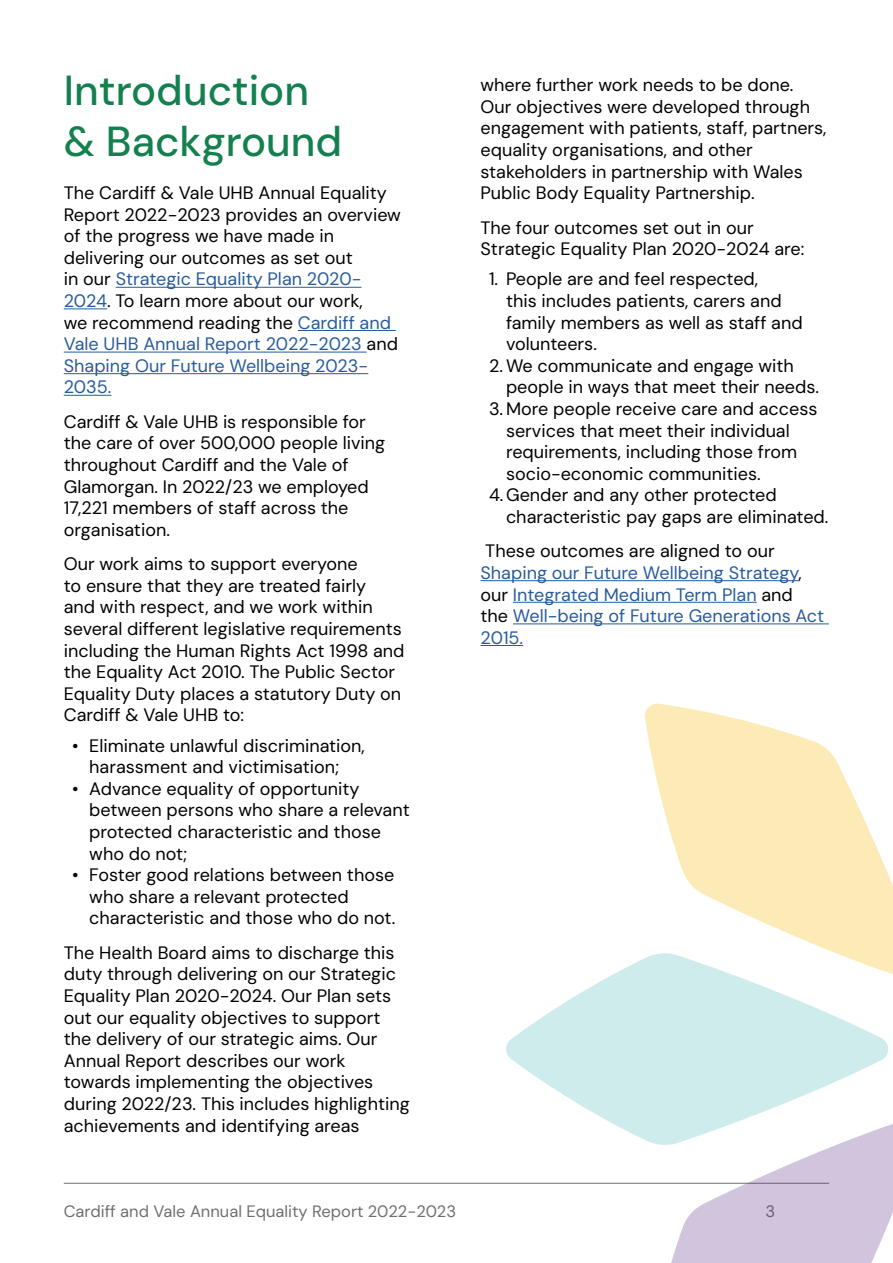
<style>
.page{position:relative;width:893px;height:1263px;background:#fff}
.page>*{position:absolute;margin:0;border:0;box-sizing:border-box;transform-origin:0 0}
.t1{font:500 42px/50.4px "DM Sans";color:#14804f}
.t2{font:18px/21.6px "DM Sans";color:#000}
.t3{font:18px/21.6px "DM Sans";color:#275b9b}
.t4{font:16.5px "DM Sans";color:#706f6f}
.s1{color:#275b9b}
.s2{color:#000}
</style>
<div class="page">
<hr style="left:64px;top:1183px;width:765px;height:1px;background:#706f6f">
<hr style="left:116px;top:287px;width:245px;height:1px;background:#275b9b">
<hr style="left:64px;top:308px;width:43px;height:1px;background:#275b9b">
<hr style="left:298px;top:330px;width:98px;height:1px;background:#275b9b">
<hr style="left:64px;top:352px;width:303px;height:1px;background:#275b9b">
<hr style="left:64px;top:373px;width:304px;height:1px;background:#275b9b">
<hr style="left:64px;top:395px;width:47px;height:1px;background:#275b9b">
<hr style="left:480px;top:580px;width:318px;height:1px;background:#275b9b">
<hr style="left:513px;top:602px;width:244px;height:1px;background:#275b9b">
<hr style="left:513px;top:623px;width:316px;height:1px;background:#275b9b">
<hr style="left:480px;top:645px;width:43px;height:1px;background:#275b9b">
<svg style="left:506px;top:959px;width:382px;height:181px;fill:#cfecec"></svg>
<svg style="left:644px;top:703px;width:249px;height:279px;fill:#fdebb7"></svg>
<svg style="left:644px;top:1116px;width:249px;height:147px"></svg>
<h1 class="t1" style="left:64px;top:65px;width:280px">Introduction &amp; Background</h1>
<p class="t2" style="left:64px;top:182px;width:339px">The Cardiff &amp; Vale UHB Annual Equality<br>Report 2022-2023 provides an overview of the progress we have made in delivering our outcomes as set out<br>in our <span class="s1">Strategic Equality Plan 2020-<br>2024</span>. To learn more about our work,<br>we recommend reading the <span class="s1">Cardiff and<br>Vale UHB Annual Report 2022-2023</span> and<br><span class="s1">Shaping Our Future Wellbeing 2023-<br>2035.</span></p>
<p class="t2" style="left:64px;top:411px;width:323px">Cardiff &amp; Vale UHB is responsible for the care of over 500,000 people living throughout Cardiff and the Vale of<br>Glamorgan. In 2022/23 we employed<br>17,221 members of staff across the organisation.</p>
<p class="t2" style="left:64px;top:553px;width:342px">Our work aims to support everyone<br>to ensure that they are treated fairly<br>and with respect, and we work within several different legislative requirements including the Human Rights Act 1998 and the Equality Act 2010. The Public Sector Equality Duty places a statutory Duty on Cardiff &amp; Vale UHB to:</p>
<p class="t2" style="left:72px;top:734px;width:294px;text-align:center">• Eliminate unlawful discrimination, harassment and victimisation;</p>
<p class="t2" style="left:89px;top:778px;width:322px;text-indent:-17px">• Advance equality of opportunity between persons who share a relevant protected characteristic and those who do not;</p>
<p class="t2" style="left:89px;top:864px;width:307px;text-indent:-17px">• Foster good relations between those who share a relevant protected characteristic and those who do not.</p>
<p class="t2" style="left:64px;top:941px;width:347px">The Health Board aims to discharge this duty through delivering on our Strategic Equality Plan 2020-2024. Our Plan sets out our equality objectives to support the delivery of our strategic aims. Our Annual Report describes our work towards implementing the objectives during 2022/23. This includes highlighting achievements and identifying areas</p>
<p class="t2" style="left:480px;top:74px;width:348px">where further work needs to be done.<br>Our objectives were developed through engagement with patients, staff, partners, equality organisations, and other stakeholders in partnership with Wales Public Body Equality Partnership.</p>
<p class="t2" style="left:480px;top:216px;width:325px">The four outcomes set out in our<br>Strategic Equality Plan 2020-2024 are:</p>
<p class="t2" style="left:506px;top:268px;width:298px;text-indent:-17px">1. People are and feel respected,<br>this includes patients, carers and family members as well as staff and volunteers.</p>
<p class="t2" style="left:506px;top:354px;width:315px;text-indent:-17px">2. We communicate and engage with people in ways that meet their needs.</p>
<p class="t2" style="left:489px;top:398px;width:330px">3. More people receive care and access</p>
<p class="t2" style="left:506px;top:419px;width:285px">services that meet their individual</p>
<p class="t2" style="left:506px;top:441px;width:293px">requirements, including those from</p>
<p class="t2" style="left:506px;top:462px;width:256px">socio-economic communities.</p>
<p class="t2" style="left:489px;top:484px;width:289px">4.Gender and any other protected</p>
<p class="t2" style="left:506px;top:506px;width:324px">characteristic pay gaps are eliminated.</p>
<p class="t3" style="left:480px;top:540px;width:345px"><span class="s2">These outcomes are aligned to our<br></span>Shaping our Future Wellbeing Strategy<span class="s2">, our</span> Integrated Medium Term Plan <span class="s2">and the</span> Well-being of Future Generations Act<br>2015.</p>
<p class="t4" style="left:64px;top:1201px;width:394px">Cardiff and Vale Annual Equality Report 2022-2023</p>
<p class="t4" style="left:765px;top:1201px;width:11px">3</p>
</div>
